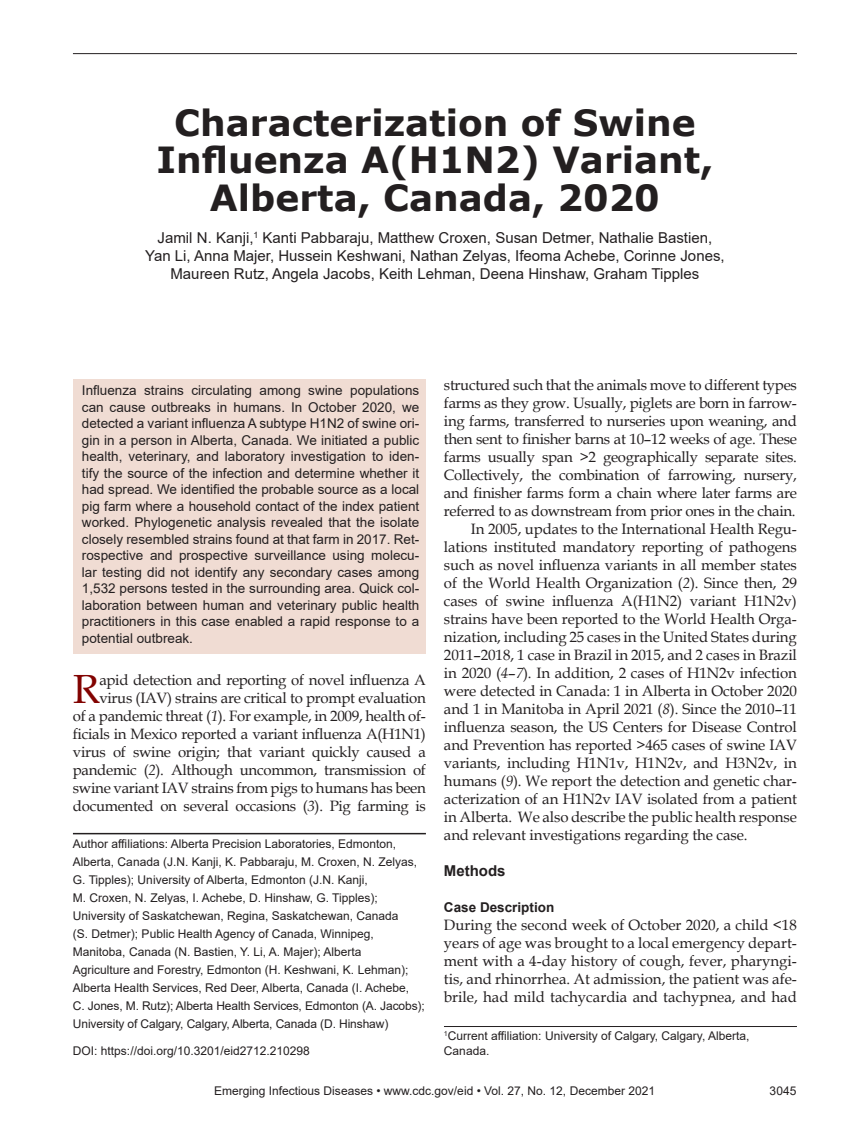
<style>
.page{position:relative;width:851px;height:1134px;background:#fff}
.page>*{position:absolute;margin:0;border:0;box-sizing:border-box;transform-origin:0 0}
.t1{font:40.8px "Book Antiqua";color:#820301}
.t2{font:700 36px/37.5px "Verdana";color:#231f20;text-align:center}
.t3{font:15px/18px "Book Antiqua";letter-spacing:-.01em;color:#231f20;text-align:right}
.t4{font:15px/18px "Arial";color:#231f20;text-align:center}
.t5{font:700 15px "Arial";color:#231f20}
.t6{font:13.5px/16.5px "Arial";color:#231f20;text-align:justify}
.t7{font:700 13.5px "Arial";color:#231f20}
.t8{font:12px/18px "Arial";color:#231f20}
.s1{font-style:italic}
</style>
<div class="page">
<hr style="left:73px;top:53px;width:723px;height:1px;background:#231f20">
<div style="left:73px;top:379px;width:353px;height:274px;background:#f0dcd3"></div>
<hr style="left:73px;top:833px;width:353px;height:1px;background:#231f20">
<hr style="left:444px;top:1026px;width:353px;height:1px;background:#231f20">
<h2 class="t2" style="left:156px;top:103px;width:558px">Characterization of Swine<br>Influenza A(H1N2) Variant,<br>Alberta, Canada, 2020</h2>
<p class="t4" style="left:145px;top:229px;width:581px">Jamil N. Kanji,<sup>1</sup> Kanti Pabbaraju, Matthew Croxen, Susan Detmer, Nathalie Bastien,<br>Yan Li, Anna Majer, Hussein Keshwani, Nathan Zelyas, Ifeoma Achebe, Corinne Jones,<br>Maureen Rutz, Angela Jacobs, Keith Lehman, Deena Hinshaw, Graham Tipples</p>
<p class="t6" style="left:82px;top:382px;width:339px">Influenza strains circulating among swine populations can cause outbreaks in humans. In October 2020, we detected a variant influenza A subtype H1N2 of swine ori&shy;gin in a person in Alberta, Canada. We initiated a public health, veterinary, and laboratory investigation to iden&shy;tify the source of the infection and determine whether it had spread. We identified the probable source as a local pig farm where a household contact of the index patient worked. Phylogenetic analysis revealed that the isolate closely resembled strains found at that farm in 2017. Ret&shy;rospective and prospective surveillance using molecu&shy;lar testing did not identify any secondary cases among 1,532 persons tested in the surrounding area. Quick col&shy;laboration between human and veterinary public health practitioners in this case enabled a rapid response to a potential outbreak.</p>
<p class="t3" style="left:73px;top:670px;width:354px">apid detection and reporting of novel influenza A virus (IAV) strains are critical to prompt evaluation<br>of a pandemic threat (<span class="s1">1</span>). For example, in 2009, health of&shy;ficials in Mexico reported a variant influenza A(H1N1) virus of swine origin; that variant quickly caused a pandemic (<span class="s1">2</span>). Although uncommon, transmission of swine variant IAV strains from pigs to humans has been documented on several occasions (<span class="s1">3</span>). Pig farming is</p>
<h1 class="t1" style="left:73px;top:660px;width:29px">R</h1>
<p class="t8" style="left:73px;top:835px;width:353px">Author affiliations: Alberta Precision Laboratories, Edmonton, Alberta, Canada (J.N. Kanji, K. Pabbaraju, M. Croxen, N. Zelyas, G. Tipples); University of Alberta, Edmonton (J.N. Kanji,<br>M. Croxen, N. Zelyas, I. Achebe, D. Hinshaw, G. Tipples); University of Saskatchewan, Regina, Saskatchewan, Canada<br>(S. Detmer); Public Health Agency of Canada, Winnipeg, Manitoba, Canada (N. Bastien, Y. Li, A. Majer); Alberta<br>Agriculture and Forestry, Edmonton (H. Keshwani, K. Lehman); Alberta Health Services, Red Deer, Alberta, Canada (I. Achebe,<br>C. Jones, M. Rutz); Alberta Health Services, Edmonton (A. Jacobs); University of Calgary, Calgary, Alberta, Canada (D. Hinshaw)</p>
<p class="t8" style="left:73px;top:1042px;width:238px">DOI: https://doi.org/10.3201/eid2712.210298</p>
<p class="t3" style="left:444px;top:376px;width:354px">structured such that the animals move to different types</p>
<p class="t3" style="left:444px;top:394px;width:354px">farms as they grow. Usually, piglets are born in farrow-</p>
<p class="t3" style="left:444px;top:412px;width:354px">ing farms, transferred to nurseries upon weaning, and</p>
<p class="t3" style="left:444px;top:430px;width:354px">then sent to finisher barns at 10–12 weeks of age. These</p>
<p class="t3" style="left:444px;top:448px;width:354px">farms usually span &gt;2 geographically separate sites.</p>
<p class="t3" style="left:444px;top:466px;width:354px">Collectively, the combination of farrowing, nursery,</p>
<p class="t3" style="left:444px;top:484px;width:354px">and finisher farms form a chain where later farms are</p>
<p class="t3" style="left:444px;top:502px;width:353px">referred to as downstream from prior ones in the chain.</p>
<p class="t3" style="left:471px;top:520px;width:327px">In 2005, updates to the International Health Regu-</p>
<p class="t3" style="left:444px;top:538px;width:354px">lations instituted mandatory reporting of pathogens</p>
<p class="t3" style="left:444px;top:556px;width:354px">such as novel influenza variants in all member states</p>
<p class="t3" style="left:444px;top:574px;width:354px">of the World Health Organization (<span class="s1">2</span>). Since then, 29</p>
<p class="t3" style="left:444px;top:592px;width:354px">cases of swine influenza A(H1N2) variant H1N2v)</p>
<p class="t3" style="left:444px;top:610px;width:354px">strains have been reported to the World Health Orga-</p>
<p class="t3" style="left:444px;top:628px;width:354px">nization, including 25 cases in the United States during</p>
<p class="t3" style="left:444px;top:646px;width:354px">2011–2018, 1 case in Brazil in 2015, and 2 cases in Brazil</p>
<p class="t3" style="left:444px;top:664px;width:354px">in 2020 (<span class="s1">4</span>–<span class="s1">7</span>). In addition, 2 cases of H1N2v infection</p>
<p class="t3" style="left:444px;top:682px;width:354px">were detected in Canada: 1 in Alberta in October 2020</p>
<p class="t3" style="left:444px;top:700px;width:354px">and 1 in Manitoba in April 2021 (<span class="s1">8</span>). Since the 2010–11</p>
<p class="t3" style="left:444px;top:718px;width:354px">influenza season, the US Centers for Disease Control</p>
<p class="t3" style="left:444px;top:736px;width:354px">and Prevention has reported &gt;465 cases of swine IAV</p>
<p class="t3" style="left:444px;top:754px;width:354px">variants, including H1N1v, H1N2v, and H3N2v, in</p>
<p class="t3" style="left:444px;top:772px;width:354px">humans (<span class="s1">9</span>). We report the detection and genetic char-</p>
<p class="t3" style="left:444px;top:790px;width:354px">acterization of an H1N2v IAV isolated from a patient</p>
<p class="t3" style="left:444px;top:808px;width:354px">in Alberta. We also describe the public health response</p>
<p class="t3" style="left:444px;top:826px;width:305px">and relevant investigations regarding the case.</p>
<p class="t5" style="left:444px;top:860px;width:63px">Methods</p>
<p class="t7" style="left:444px;top:898px;width:112px">Case Description</p>
<p class="t3" style="left:444px;top:916px;width:354px;text-align:justify">During the second week of October 2020, a child &lt;18 years of age was brought to a local emergency depart&shy;ment with a 4-day history of cough, fever, pharyngi&shy;tis, and rhinorrhea. At admission, the patient was afe&shy;brile, had mild tachycardia and tachypnea, and had</p>
<p class="t8" style="left:444px;top:1029px;width:307px;line-height:15px"><sup>1</sup>Current affiliation: University of Calgary, Calgary, Alberta,<br>Canada.</p>
<p class="t8" style="left:214px;top:1082px;width:442px">Emerging Infectious Diseases • www.cdc.gov/eid • Vol. 27, No. 12, December 2021</p>
<p class="t8" style="left:769px;top:1082px;width:28px">3045</p>
</div>
